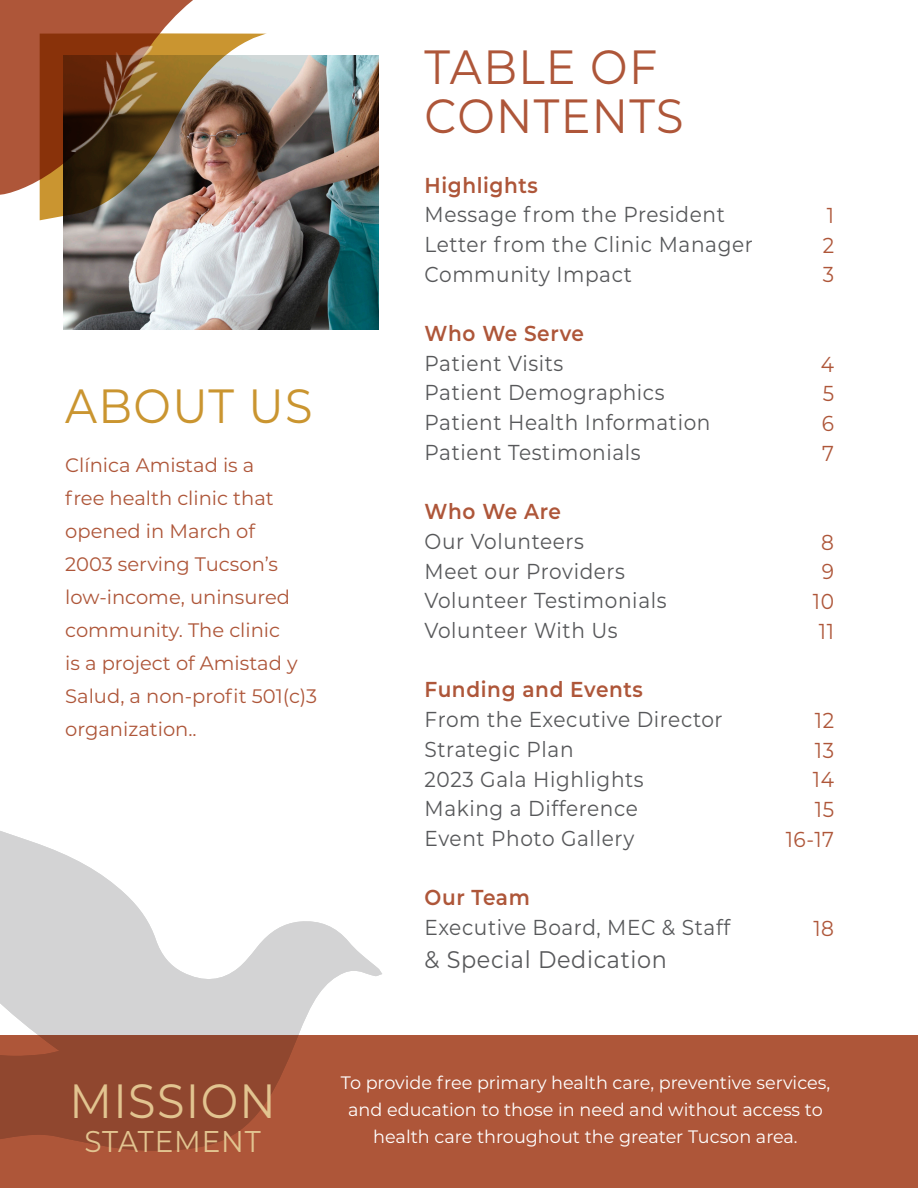
<style>
.page{position:relative;width:918px;height:1188px;background:#fff}
.page>*{position:absolute;margin:0;border:0;box-sizing:border-box;transform-origin:0 0}
.t1{font:48px "Montserrat";letter-spacing:.03em;color:#ae5639;scale:.93 1}
.t2{font:48px "Montserrat";letter-spacing:.03em;color:#ca9530;scale:.93 1}
.t3{font:48px "Montserrat";letter-spacing:.03em;color:#e2c490;scale:.93 1}
.t4{font:30px "Montserrat";letter-spacing:.03em;color:#e2c490;scale:.93 1}
.t5{font:24px "Montserrat";letter-spacing:.03em;color:#57585a;scale:.93 1}
.t6{font:21.6px "Montserrat";letter-spacing:.03em;color:#57585a;scale:.93 1}
.t7{font:600 21.6px "Montserrat";letter-spacing:.03em;color:#ae5639;scale:.93 1}
.t8{font:21.6px "Montserrat";letter-spacing:.03em;color:#ae5639;scale:.93 1}
.t9{font:19.5px/33px "Montserrat";color:#ae5639}
.t10{font:18px/27px "Montserrat";color:#fff;text-align:center}
</style>
<div class="page">
<img style="left:64px;top:55px;width:315px;height:275px">
<svg style="left:0;top:831px;width:382px;height:204px;fill:#d3d3d4"></svg>
<svg style="left:0;top:1035px;width:918px;height:153px;background:#a75236"></svg>
<img style="left:40px;top:33px;width:227px;height:187px">
<img style="left:0;top:0;width:253px;height:204px">
<img style="left:67px;top:37px;width:97px;height:121px">
<p class="t2" style="left:65px;top:373px;width:267px">ABOUT US</p>
<p class="t9" style="left:65px;top:448px;width:253px">Clínica Amistad is a<br>free health clinic that opened in March of<br>2003 serving Tucson’s low-income, uninsured community. The clinic<br>is a project of Amistad y<br>Salud, a non-profit 501(c)3 organization..</p>
<p class="t1" style="left:425px;top:34px;width:252px">TABLE OF</p>
<p class="t1" style="left:425px;top:83px;width:280px">CONTENTS</p>
<p class="t7" style="left:425px;top:170px;width:123px">Highlights</p>
<p class="t6" style="left:425px;top:200px;width:324px">Message from the President</p>
<p class="t6" style="left:425px;top:229px;width:354px">Letter from the Clinic Manager</p>
<p class="t6" style="left:425px;top:259px;width:224px">Community Impact</p>
<p class="t7" style="left:425px;top:318px;width:173px">Who We Serve</p>
<p class="t6" style="left:425px;top:348px;width:151px">Patient Visits</p>
<p class="t6" style="left:425px;top:378px;width:260px">Patient Demographics</p>
<p class="t6" style="left:425px;top:408px;width:309px">Patient Health Information</p>
<p class="t6" style="left:425px;top:437px;width:234px">Patient Testimonials</p>
<p class="t7" style="left:425px;top:496px;width:148px">Who We Are</p>
<p class="t6" style="left:425px;top:526px;width:173px">Our Volunteers</p>
<p class="t6" style="left:425px;top:556px;width:217px">Meet our Providers</p>
<p class="t6" style="left:425px;top:586px;width:262px">Volunteer Testimonials</p>
<p class="t6" style="left:425px;top:616px;width:209px">Volunteer With Us</p>
<p class="t7" style="left:425px;top:675px;width:236px">Funding and Events</p>
<p class="t6" style="left:425px;top:705px;width:322px">From the Executive Director</p>
<p class="t6" style="left:425px;top:734px;width:162px">Strategic Plan</p>
<p class="t6" style="left:425px;top:764px;width:237px">2023 Gala Highlights</p>
<p class="t6" style="left:425px;top:794px;width:231px">Making a Difference</p>
<p class="t6" style="left:425px;top:823px;width:227px">Event Photo Gallery</p>
<p class="t7" style="left:425px;top:882px;width:115px">Our Team</p>
<p class="t6" style="left:425px;top:913px;width:330px">Executive Board, MEC &amp; Staff</p>
<p class="t5" style="left:425px;top:943px;width:262px">&amp; Special Dedication</p>
<p class="t8" style="left:827px;top:201px;width:9px">1</p>
<p class="t8" style="left:823px;top:230px;width:14px">2</p>
<p class="t8" style="left:823px;top:260px;width:14px">3</p>
<p class="t8" style="left:821px;top:349px;width:16px">4</p>
<p class="t8" style="left:823px;top:379px;width:14px">5</p>
<p class="t8" style="left:822px;top:408px;width:15px">6</p>
<p class="t8" style="left:822px;top:438px;width:14px">7</p>
<p class="t8" style="left:821px;top:527px;width:15px">8</p>
<p class="t8" style="left:822px;top:557px;width:15px">9</p>
<p class="t8" style="left:813px;top:587px;width:24px">10</p>
<p class="t8" style="left:819px;top:616px;width:18px">11</p>
<p class="t8" style="left:815px;top:705px;width:22px">12</p>
<p class="t8" style="left:815px;top:735px;width:22px">13</p>
<p class="t8" style="left:813px;top:765px;width:24px">14</p>
<p class="t8" style="left:815px;top:795px;width:22px">15</p>
<p class="t8" style="left:786px;top:824px;width:54px">16-17</p>
<p class="t8" style="left:813px;top:913px;width:24px">18</p>
<p class="t3" style="left:70px;top:1068px;width:223px">MISSION</p>
<p class="t4" style="left:84px;top:1121px;width:191px">STATEMENT</p>
<p class="t10" style="left:341px;top:1068px;width:491px">To provide free primary health care, preventive services, and education to those in need and without access to health care throughout the greater Tucson area.</p>
</div>
